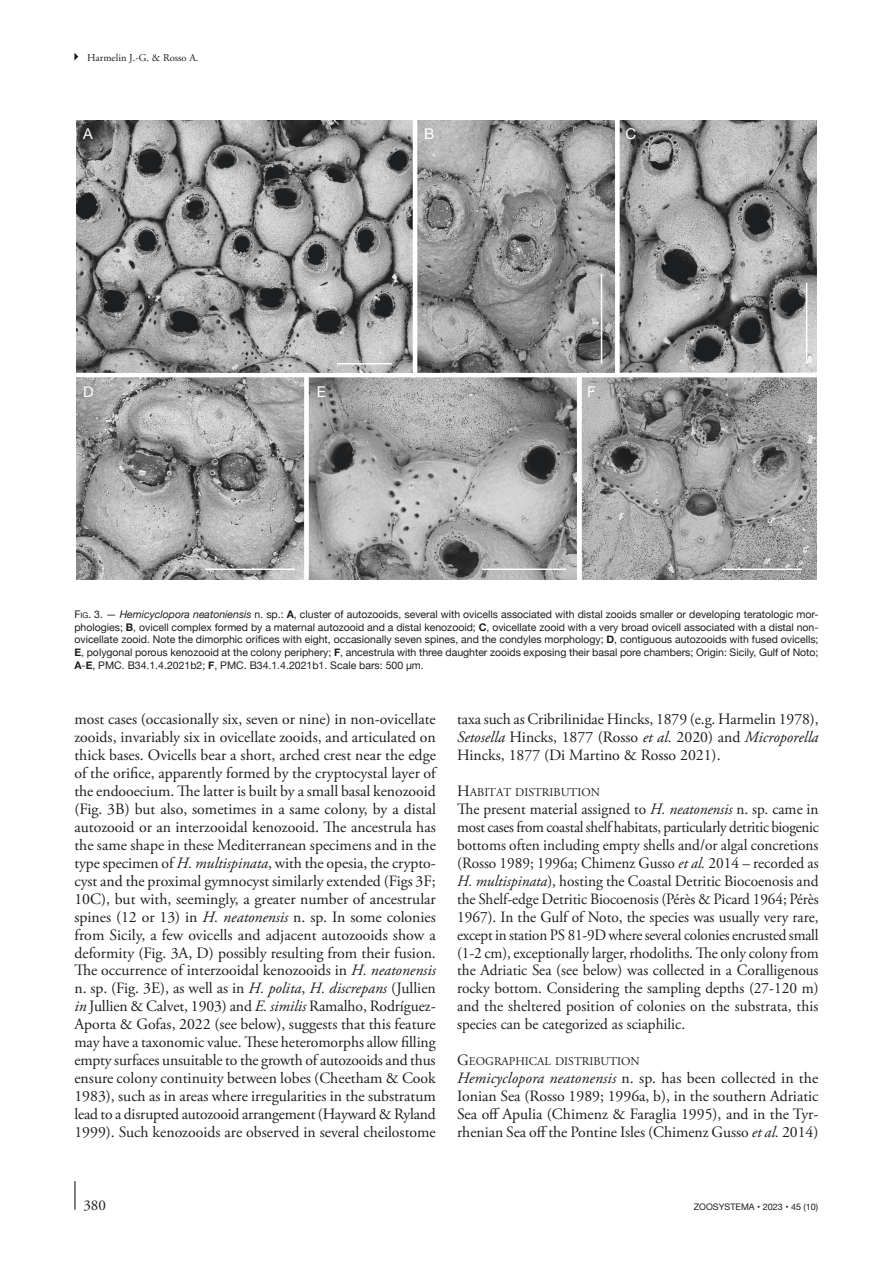
<style>
.page{position:relative;width:893px;height:1263px;background:#fff}
.page>*{position:absolute;margin:0;border:0;box-sizing:border-box;transform-origin:0 0}
.t1{font:15.75px/18px "Adobe Garamond Pro";color:#1d1e1f;text-align:justify}
.t2{font:15px "Adobe Garamond Pro";color:#1d1e1f}
.t3{font:14.85px "Helvetica Neue 3";color:#fff}
.t4{font:11.85px "Adobe Garamond";color:#1d1e1f}
.t5{font:10.5px/12.8px "Helvetica Neue";color:#1d1e1f;text-align:justify}
.t6{font:10.5px "Adobe Garamond Pro Regular 2";color:#1d1e1f}
.t7{font:9px "Helvetica Neue";color:#1d1e1f}
.s1{font-style:inherit}
.s2{font-size:7.8px}
.s3{font-style:italic}
.s4{font-weight:700}
.s5{font-size:15.75px}
</style>
<div class="page">
<hr style="left:74px;top:1181px;width:2px;height:29px;background:#1d1e1f">
<svg style="left:74px;top:53px;width:4px;height:8px"></svg>
<img style="left:77px;top:121px;width:739px;height:458px">
<hr style="left:337px;top:363px;width:55px;height:1px;background:#fff">
<hr style="left:601px;top:274px;width:1px;height:90px;background:#fff">
<hr style="left:806px;top:283px;width:1px;height:81px;background:#fff">
<hr style="left:722px;top:568px;width:80px;height:2px;background:#fff">
<hr style="left:482px;top:568px;width:84px;height:2px;background:#fff">
<hr style="left:205px;top:568px;width:90px;height:2px;background:#fff">
<hr style="left:72px;top:373px;width:744px;height:4px;background:#fff">
<hr style="left:413px;top:121px;width:4px;height:254px;background:#fff">
<div style="left:615px;top:121px;width:5px;height:254px;background:#fff"></div>
<hr style="left:577px;top:375px;width:4px;height:204px;background:#fff">
<div style="left:304px;top:375px;width:5px;height:204px;background:#fff"></div>
<p class="t6" style="left:87px;top:51px;width:113px">Harmelin J.-G. &amp; Rosso A.</p>
<p class="t3" style="left:83px;top:123px;width:11px">A</p>
<p class="t3" style="left:424px;top:123px;width:12px">B</p>
<p class="t3" style="left:625px;top:123px;width:12px">C</p>
<p class="t3" style="left:83px;top:381px;width:12px">D</p>
<p class="t3" style="left:317px;top:381px;width:11px">E</p>
<p class="t3" style="left:587px;top:381px;width:10px">F</p>
<p class="t5" style="left:74px;top:608px;width:746px"><span class="s1">f</span><span class="s2">ig</span><span class="s1">. 3</span>. — <span class="s3">Hemicyclopora neatoniensis</span> n. sp.: <span class="s4">A</span>, cluster of autozooids, several with ovicells associated with distal zooids smaller or developing teratologic mor&shy;phologies; <span class="s4">B</span>, ovicell complex formed by a maternal autozooid and a distal kenozooid; <span class="s4">C</span>, ovicellate zooid with a very broad ovicell associated with a distal non&shy;ovicellate zooid. Note the dimorphic orifices with eight, occasionally seven spines, and the condyles morphology; <span class="s4">D</span>, contiguous autozooids with fused ovicells; <span class="s4">E</span>, polygonal porous kenozooid at the colony periphery; <span class="s4">F</span>, ancestrula with three daughter zooids exposing their basal pore chambers; Origin: Sicily, Gulf of Noto; <span class="s4">A</span>-<span class="s4">E</span>, PMC. B34.1.4.2021b2; <span class="s4">F</span>, PMC. B34.1.4.2021b1. Scale bars: 500 µm.</p>
<p class="t1" style="left:74px;top:711px;width:363px">most cases (occasionally six, seven or nine) in non-ovicellate zooids, invariably six in ovicellate zooids, and articulated on thick bases. Ovicells bear a short, arched crest near the edge of the orifice, apparently formed by the cryptocystal layer of the endooecium. The latter is built by a small basal kenozooid (Fig. 3B) but also, sometimes in a same colony, by a distal autozooid or an interzooidal kenozooid. The ancestrula has the same shape in these Mediterranean specimens and in the type specimen of <span class="s3">H. multispinata</span>, with the opesia, the crypto&shy;cyst and the proximal gymnocyst similarly extended (Figs 3F; 10C), but with, seemingly, a greater number of ancestrular spines (12 or 13) in <span class="s3">H. neatonensis</span> n. sp. In some colonies from Sicily, a few ovicells and adjacent autozooids show a deformity (Fig. 3A, D) possibly resulting from their fusion.<br>The occurrence of interzooidal kenozooids in <span class="s3">H. neatonensis </span>n. sp. (Fig. 3E), as well as in <span class="s3">H. polita</span>, <span class="s3">H. discrepans</span> (Jullien <span class="s3">in</span> Jullien &amp; Calvet, 1903) and <span class="s3">E. similis</span> Ramalho, Rodríguez-Aporta &amp; Gofas, 2022 (see below), suggests that this feature may have a taxonomic value. These heteromorphs allow filling empty surfaces unsuitable to the growth of autozooids and thus ensure colony continuity between lobes (Cheetham &amp; Cook 1983), such as in areas where irregularities in the substratum lead to a disrupted autozooid arrangement (Hayward &amp; Ryland 1999). Such kenozooids are observed in several cheilostome</p>
<p class="t1" style="left:457px;top:711px;width:363px">taxa such as Cribrilinidae Hincks, 1879 (e.g. Harmelin 1978), <span class="s3">Setosella</span> Hincks, 1877 (Rosso <span class="s3">et al.</span> 2020) and <span class="s3">Microporella </span>Hincks, 1877 (Di Martino &amp; Rosso 2021).</p>
<p class="t4" style="left:457px;top:786px;width:144px"><span class="s5">H</span>ABITAT DISTRIBUTION</p>
<p class="t1" style="left:457px;top:800px;width:363px">The present material assigned to <span class="s3">H. neatonensis</span> n. sp. came in most cases from coastal shelf habitats, particularly detritic biogenic bottoms often including empty shells and/or algal concretions (Rosso 1989; 1996a; Chimenz Gusso <span class="s3">et al.</span> 2014 – recorded as <span class="s3">H. multispinata</span>), hosting the Coastal Detritic Biocoenosis and the Shelf-edge Detritic Biocoenosis (Pérès &amp; Picard 1964; Pérès 1967). In the Gulf of Noto, the species was usually very rare, except in station PS 81-9D where several colonies encrusted small (1-2 cm), exceptionally larger, rhodoliths. The only colony from the Adriatic Sea (see below) was collected in a Coralligenous rocky bottom. Considering the sampling depths (27-120 m) and the sheltered position of colonies on the substrata, this species can be categorized as sciaphilic.</p>
<p class="t4" style="left:457px;top:1055px;width:184px"><span class="s5">G</span>EOGRAPHICAL DISTRIBUTION</p>
<p class="t1" style="left:457px;top:1070px;width:363px"><span class="s3">Hemicyclopora neatonensis</span> n. sp. has been collected in the Ionian Sea (Rosso 1989; 1996a, b), in the southern Adriatic Sea off Apulia (Chimenz &amp; Faraglia 1995), and in the Tyr&shy;rhenian Sea off the Pontine Isles (Chimenz Gusso <span class="s3">et al.</span> 2014)</p>
<p class="t2" style="left:83px;top:1196px;width:24px">380</p>
<p class="t7" style="left:694px;top:1200px;width:126px">ZOOSYSTEMA • 2023 • 45 (10)</p>
</div>
